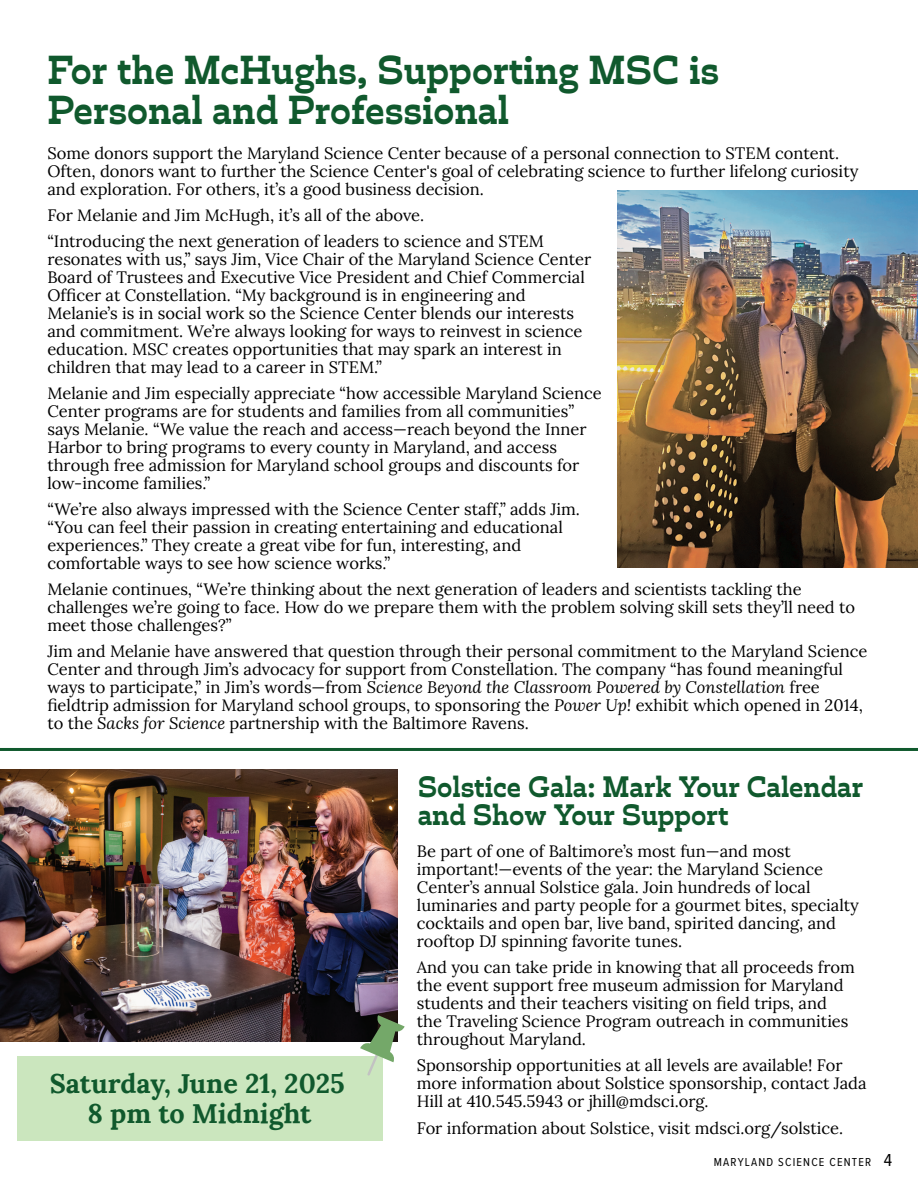
<style>
.page{position:relative;width:918px;height:1188px;background:#fff}
.page>*{position:absolute;margin:0;border:0;box-sizing:border-box;transform-origin:0 0}
.t1{font:700 39px/40.5px "Trilby";color:#10592d}
.t2{font:700 28.5px/28.5px "Trilby";color:#10592d}
.t3{font:700 27px "Lora";color:#10592d}
.t4{font:16.5px/18px "Lora";color:#000}
.t5{font:12px "Proxima Nova Cond";letter-spacing:.1em;color:#000}
.s1{font-style:italic}
.s2{font-size:18px}
</style>
<div class="page">
<img style="left:0;top:770px;width:397px;height:271px">
<div style="left:17px;top:1057px;width:365px;height:84px;background:#cbe6be"></div>
<svg style="left:360px;top:1015px;width:45px;height:61px"></svg>
<hr style="left:0;top:748px;width:918px;height:3px;background:#10592d">
<img style="left:618px;top:190px;width:300px;height:377px">
<p class="t1" style="left:47px;top:49px;width:673px">For the McHughs, Supporting MSC is<br>Personal and Professional</p>
<p class="t4" style="left:47px;top:143px;width:813px">Some donors support the Maryland Science Center because of a personal connection to STEM content.<br>Often, donors want to further the Science Center's goal of celebrating science to further lifelong curiosity and exploration. For others, it’s a good business decision.</p>
<p class="t4" style="left:47px;top:205px;width:378px">For Melanie and Jim McHugh, it’s all of the above.</p>
<p class="t4" style="left:47px;top:231px;width:545px">“Introducing the next generation of leaders to science and STEM resonates with us,” says Jim, Vice Chair of the Maryland Science Center Board of Trustees and Executive Vice President and Chief Commercial Officer at Constellation. “My background is in engineering and Melanie’s is in social work so the Science Center blends our interests and commitment. We’re always looking for ways to reinvest in science education. MSC creates opportunities that may spark an interest in children that may lead to a career in STEM.”</p>
<p class="t4" style="left:47px;top:383px;width:556px">Melanie and Jim especially appreciate “how accessible Maryland Science Center programs are for students and families from all communities” says Melanie. “We value the reach and access—reach beyond the Inner Harbor to bring programs to every county in Maryland, and access through free admission for Maryland school groups and discounts for low-income families.”</p>
<p class="t4" style="left:47px;top:499px;width:534px">“We’re also always impressed with the Science Center staff,” adds Jim. “You can feel their passion in creating entertaining and educational experiences.” They create a great vibe for fun, interesting, and comfortable ways to see how science works.”</p>
<p class="t4" style="left:47px;top:579px;width:809px">Melanie continues, “We’re thinking about the next generation of leaders and scientists tackling the challenges we’re going to face. How do we prepare them with the problem solving skill sets they’ll need to meet those challenges?”</p>
<p class="t4" style="left:47px;top:641px;width:821px">Jim and Melanie have answered that question through their personal commitment to the Maryland Science Center and through Jim’s advocacy for support from Constellation. The company “has found meaningful ways to participate,” in Jim’s words—from <span class="s1">Science Beyond the Classroom Powered by Constellation</span> free fieldtrip admission for Maryland school groups, to sponsoring the <span class="s1">Power Up!</span> exhibit which opened in 2014, to the <span class="s1">Sacks for Science</span> partnership with the Baltimore Ravens.</p>
<p class="t3" style="left:50px;top:1060px;width:297px">Saturday, June 21, 2025</p>
<p class="t3" style="left:88px;top:1090px;width:225px">8 pm to Midnight</p>
<p class="t2" style="left:418px;top:772px;width:447px">Solstice Gala: Mark Your Calendar and Show Your Support</p>
<p class="t4" style="left:417px;top:841px;width:444px">Be part of one of Baltimore’s most fun—and most important!—events of the year: the Maryland Science Center’s annual Solstice gala. Join hundreds of local luminaries and party people for a gourmet bites, specialty cocktails and open bar, live band, spirited dancing, and rooftop DJ spinning favorite tunes.</p>
<p class="t4" style="left:417px;top:957px;width:439px">And you can take pride in knowing that all proceeds from the event support free museum admission for Maryland students and their teachers visiting on field trips, and the Traveling Science Program outreach in communities throughout Maryland.</p>
<p class="t4" style="left:417px;top:1055px;width:451px">Sponsorship opportunities at all levels are available! For more information about Solstice sponsorship, contact Jada<br>Hill at 410.545.5943 or jhill@mdsci.org.</p>
<p class="t4" style="left:417px;top:1118px;width:428px">For information about Solstice, visit mdsci.org/solstice.</p>
<p class="t5" style="left:714px;top:1153px;width:180px">MARYLAND SCIENCE CENTER <span class="s2">4</span></p>
</div>
